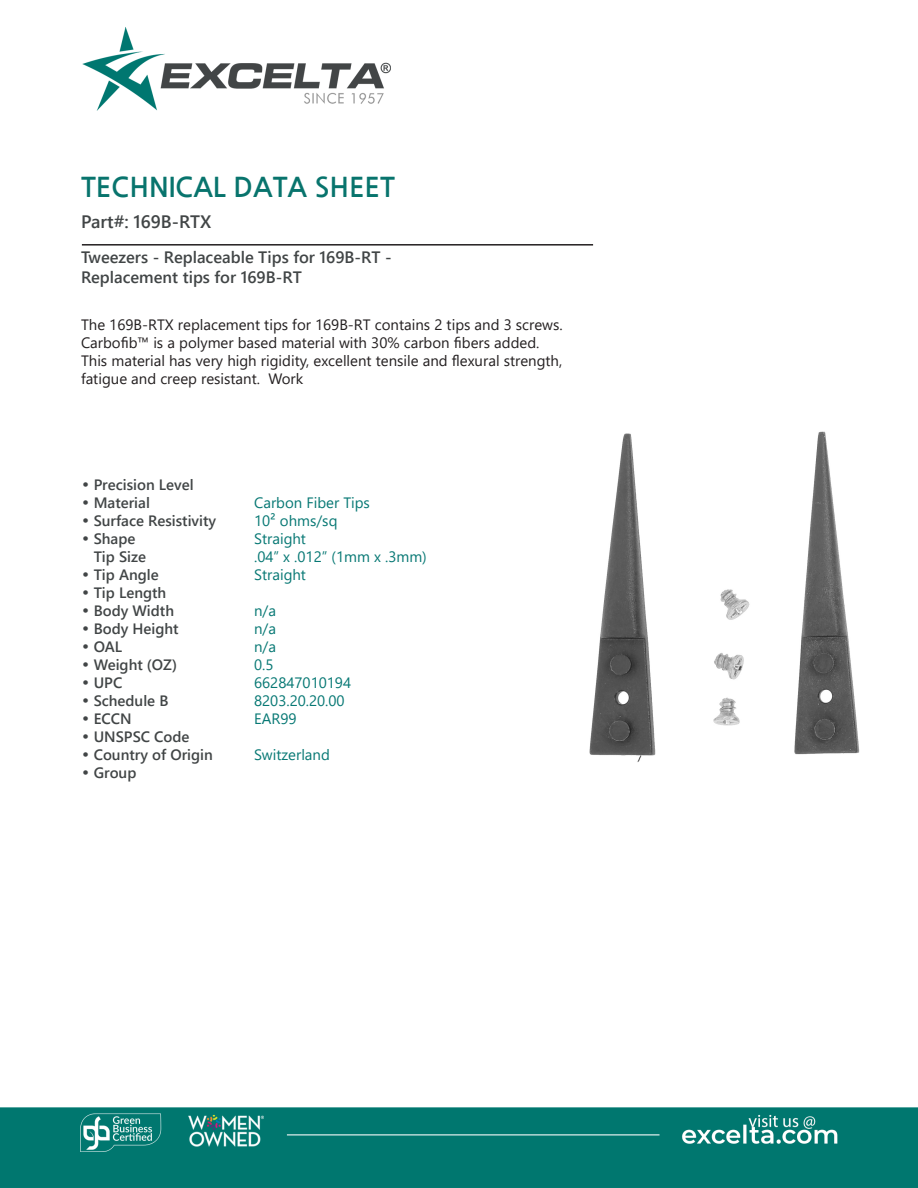
<style>
.page{position:relative;width:918px;height:1188px;background:#fff}
.page>*{position:absolute;margin:0;border:0;box-sizing:border-box;transform-origin:0 0}
.t1{font:700 27px "Nanum Gothic";color:#08746d}
.t2{font:700 18px "Yu Gothic UI";color:#414546}
.t3{font:700 16.5px "Yu Gothic UI";color:#414546}
.t4{font:15px/18px "Yu Gothic UI";color:#231f20}
.CT_s_CTM{font:700 15px "Yu Gothic UI";color:#414546}
.CT_s_CTM-2{font:15px "Yu Gothic UI";color:#077874}
.s1{font-family:"Century Gothic";font-weight:400}
</style>
<div class="page">
<img style="left:0;top:27px;width:918px;height:1161px">
<img style="left:558px;top:377px;width:333px;height:442px">
<hr style="left:82px;top:244px;width:511px;height:2px;background:#231f20">
<p class="t1" style="left:81px;top:173px;width:315px">TECHNICAL DATA SHEET</p>
<p class="t2" style="left:81px;top:212px;width:132px">Part#: 169B-RTX</p>
<p class="t3" style="left:81px;top:247px;width:312px">Tweezers - Replaceable Tips for 169B-RT -</p>
<p class="t3" style="left:81px;top:267px;width:222px">Replacement tips for 169B-RT</p>
<p class="t4" style="left:81px;top:313px;width:483px">The 169B-RTX replacement tips for 169B-RT contains 2 tips and 3 screws.<br>Carbofib™ is a polymer based material with 30% carbon fibers added.<br>This material has very high rigidity, excellent tensile and flexural strength, fatigue and creep resistant. Work</p>
<p class="CT_s_CTM" style="left:81px;top:476px;width:114px"><span class="s1">•</span> Precision Level</p>
<p class="CT_s_CTM" style="left:81px;top:494px;width:70px"><span class="s1">•</span> Material</p>
<p class="CT_s_CTM-2" style="left:254px;top:489px;width:117px">Carbon Fiber Tips</p>
<p class="CT_s_CTM" style="left:81px;top:512px;width:137px"><span class="s1">•</span> Surface Resistivity</p>
<p class="CT_s_CTM-2" style="left:254px;top:507px;width:85px">10² ohms/sq</p>
<p class="CT_s_CTM" style="left:81px;top:530px;width:56px"><span class="s1">•</span> Shape</p>
<p class="CT_s_CTM-2" style="left:254px;top:525px;width:53px">Straight</p>
<p class="CT_s_CTM" style="left:94px;top:548px;width:54px">Tip Size</p>
<p class="CT_s_CTM-2" style="left:254px;top:543px;width:174px">.04” x .012” (1mm x .3mm)</p>
<p class="CT_s_CTM" style="left:81px;top:566px;width:79px"><span class="s1">•</span> Tip Angle</p>
<p class="CT_s_CTM-2" style="left:254px;top:561px;width:53px">Straight</p>
<p class="CT_s_CTM" style="left:81px;top:584px;width:87px"><span class="s1">•</span> Tip Length</p>
<p class="CT_s_CTM" style="left:81px;top:602px;width:95px"><span class="s1">•</span> Body Width</p>
<p class="CT_s_CTM-2" style="left:254px;top:597px;width:23px">n/a</p>
<p class="CT_s_CTM" style="left:81px;top:620px;width:99px"><span class="s1">•</span> Body Height</p>
<p class="CT_s_CTM-2" style="left:254px;top:615px;width:23px">n/a</p>
<p class="CT_s_CTM" style="left:81px;top:638px;width:43px"><span class="s1">•</span> OAL</p>
<p class="CT_s_CTM-2" style="left:254px;top:633px;width:23px">n/a</p>
<p class="CT_s_CTM" style="left:81px;top:656px;width:98px"><span class="s1">•</span> Weight (OZ)</p>
<p class="CT_s_CTM-2" style="left:254px;top:651px;width:21px">0.5</p>
<p class="CT_s_CTM" style="left:81px;top:674px;width:43px"><span class="s1">•</span> UPC</p>
<p class="CT_s_CTM-2" style="left:254px;top:669px;width:99px">662847010194</p>
<p class="CT_s_CTM" style="left:81px;top:692px;width:89px"><span class="s1">•</span> Schedule B</p>
<p class="CT_s_CTM-2" style="left:254px;top:687px;width:92px">8203.20.20.00</p>
<p class="CT_s_CTM" style="left:81px;top:710px;width:52px"><span class="s1">•</span> ECCN</p>
<p class="CT_s_CTM-2" style="left:254px;top:705px;width:44px">EAR99</p>
<p class="CT_s_CTM" style="left:81px;top:728px;width:110px"><span class="s1">•</span> UNSPSC Code</p>
<p class="CT_s_CTM" style="left:81px;top:746px;width:133px"><span class="s1">•</span> Country of Origin</p>
<p class="CT_s_CTM-2" style="left:254px;top:741px;width:77px">Switzerland</p>
<p class="CT_s_CTM" style="left:81px;top:764px;width:57px"><span class="s1">•</span> Group</p>
</div>
